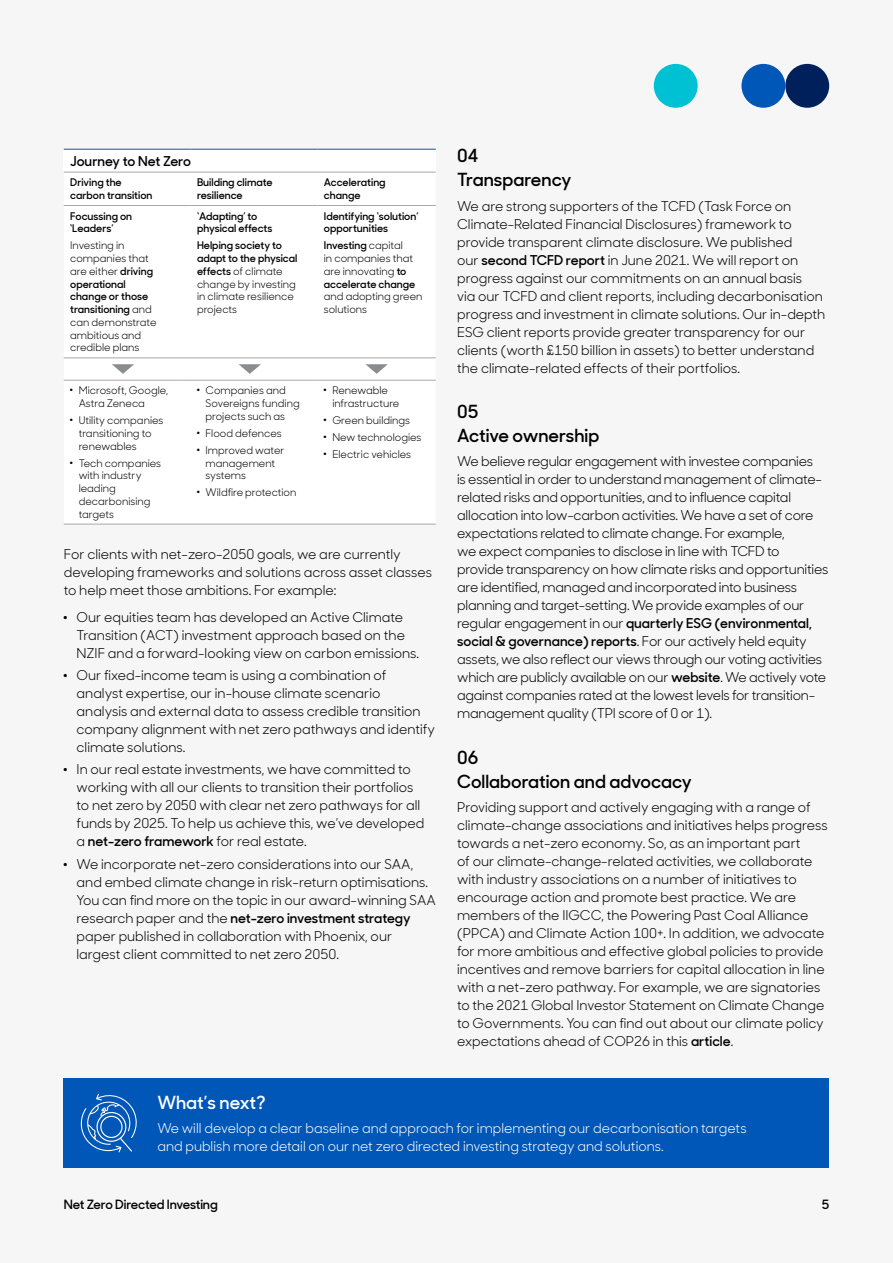
<style>
.page{position:relative;width:893px;height:1263px;background:#f6f6f6}
.page>*{position:absolute;margin:0;border:0;box-sizing:border-box;transform-origin:0 0}
.t1{font:600 18px/24px "Sharp Sans Display No 1";color:#000}
.t2{font:600 18px "Sharp Sans Display No 1";color:#fff}
.t3{font:13.5px/18px "Sharp Sans Display No 1";color:#000}
.t4{font:13.5px/18px "Sharp Sans Display No 1";color:#fff}
.t5{font:600 13.5px "Sharp Sans Display No 1";color:#000}
.t6{font:600 12.75px "Sharp Sans Display No 1";letter-spacing:-.01em;color:#000}
.t7{font:10.5px/12.8px "Sharp Sans Display No 1";color:#000}
.t8{font:600 10.5px/12.8px "Sharp Sans Display No 1";color:#000}
.s1{font-weight:600}
</style>
<div class="page">
<div style="left:64px;top:149px;width:372px;height:23px;background:#fff"></div>
<div style="left:64px;top:357px;width:372px;height:167px;background:#fff"></div>
<hr style="left:64px;top:172px;width:118px;height:1px;background:#a7a8a9">
<hr style="left:191px;top:172px;width:118px;height:1px;background:#a7a8a9">
<hr style="left:317px;top:172px;width:119px;height:1px;background:#a7a8a9">
<hr style="left:64px;top:205px;width:118px;height:1px;background:#a7a8a9">
<hr style="left:191px;top:205px;width:118px;height:1px;background:#a7a8a9">
<hr style="left:317px;top:205px;width:119px;height:1px;background:#a7a8a9">
<hr style="left:64px;top:524px;width:118px;height:1px;background:#a7a8a9">
<hr style="left:191px;top:524px;width:118px;height:1px;background:#a7a8a9">
<hr style="left:317px;top:524px;width:119px;height:1px;background:#a7a8a9">
<hr style="left:64px;top:149px;width:118px;height:1px;background:#0057b7">
<hr style="left:191px;top:149px;width:118px;height:1px;background:#0057b7">
<hr style="left:317px;top:149px;width:119px;height:1px;background:#0057b7">
<svg style="left:64px;top:358px;width:372px;height:23px"></svg>
<div style="left:64px;top:1078px;width:765px;height:90px;background:#0057b7"></div>
<svg style="left:80px;top:1093px;width:57px;height:60px"></svg>
<div style="left:785px;top:64px;width:44px;height:44px;background:#00205b;border-radius:50%"></div>
<div style="left:741px;top:64px;width:44px;height:44px;background:#0057b7;border-radius:50%"></div>
<div style="left:654px;top:64px;width:44px;height:44px;background:#00c1d4;border-radius:50%"></div>
<p class="t5" style="left:70px;top:150px;width:122px">Journey to Net Zero</p>
<p class="t8" style="left:70px;top:175px;width:84px">Driving the carbon transition</p>
<p class="t8" style="left:197px;top:175px;width:77px">Building climate resilience</p>
<p class="t8" style="left:324px;top:175px;width:63px">Accelerating change</p>
<p class="t8" style="left:70px;top:209px;width:64px">Focussing on ‘Leaders’</p>
<p class="t7" style="left:70px;top:238px;width:88px">Investing in companies that are either <span class="s1">driving operational change or those transitioning</span> and can demonstrate ambitious and credible plans</p>
<p class="t8" style="left:324px;top:209px;width:96px">Identifying ‘solution’ opportunities</p>
<p class="t7" style="left:324px;top:238px;width:93px"><span class="s1">Investing</span> capital<br>in companies that are innovating <span class="s1">to accelerate change</span></p>
<p class="t7" style="left:324px;top:289px;width:100px">and adopting green solutions</p>
<p class="t8" style="left:197px;top:209px;width:77px">‘Adapting’ to physical effects</p>
<p class="t7" style="left:197px;top:238px;width:102px"><span class="s1">Helping society to adapt to the physical effects</span> of climate change by investing in climate resilience projects</p>
<p class="t7" style="left:79px;top:383px;width:91px;text-indent:-9px"><sup>.</sup> Microsoft, Google,<br>Astra Zeneca</p>
<p class="t7" style="left:79px;top:413px;width:86px;text-indent:-9px"><sup>.</sup> Utility companies transitioning to renewables</p>
<p class="t7" style="left:79px;top:456px;width:84px;text-indent:-9px"><sup>.</sup> Tech companies with industry leading decarbonising targets</p>
<p class="t7" style="left:206px;top:383px;width:96px;text-indent:-9px"><sup>.</sup> Companies and<br>Sovereigns funding projects such as</p>
<p class="t7" style="left:197px;top:424px;width:89px;line-height:17px"><sup>.</sup> Flood defences <sup>.</sup> Improved water</p>
<p class="t7" style="left:206px;top:456px;width:71px">management systems</p>
<p class="t7" style="left:197px;top:485px;width:101px"><sup>.</sup> Wildfire protection</p>
<p class="t7" style="left:332px;top:383px;width:69px;text-indent:-9px"><sup>.</sup> Renewable infrastructure</p>
<p class="t7" style="left:324px;top:411px;width:99px;line-height:17px"><sup>.</sup> Green buildings<br><sup>.</sup> New technologies <sup>.</sup> Electric vehicles</p>
<p class="t3" style="left:64px;top:545px;width:370px">For clients with net-zero-2050 goals, we are currently developing frameworks and solutions across asset classes to help meet those ambitions. For example:</p>
<p class="t3" style="left:77px;top:607px;width:344px;text-indent:-13px"><sup>.</sup> Our equities team has developed an Active Climate<br>Transition (ACT) investment approach based on the<br>NZIF and a forward-looking view on carbon emissions.</p>
<p class="t3" style="left:77px;top:665px;width:360px;text-indent:-13px"><sup>.</sup> Our fixed-income team is using a combination of analyst expertise, our in-house climate scenario<br>analysis and external data to assess credible transition company alignment with net zero pathways and identify climate solutions.</p>
<p class="t3" style="left:77px;top:759px;width:349px;text-indent:-13px"><sup>.</sup> In our real estate investments, we have committed to working with all our clients to transition their portfolios to net zero by 2050 with clear net zero pathways for all funds by 2025. To help us achieve this, we’ve developed a <span class="s1">net-zero framework</span> for real estate.</p>
<p class="t3" style="left:77px;top:854px;width:361px;text-indent:-13px"><sup>.</sup> We incorporate net-zero considerations into our SAA, and embed climate change in risk-return optimisations.<br>You can find more on the topic in our award-winning SAA research paper and the <span class="s1">net-zero investment strategy </span>paper published in collaboration with Phoenix, our largest client committed to net zero 2050.</p>
<h1 class="t1" style="left:457px;top:143px;width:116px">04<br>Transparency</h1>
<p class="t3" style="left:457px;top:196px;width:370px">We are strong supporters of the TCFD (Task Force on Climate-Related Financial Disclosures) framework to provide transparent climate disclosure. We published<br>our <span class="s1">second TCFD report</span> in June 2021. We will report on progress against our commitments on an annual basis<br>via our TCFD and client reports, including decarbonisation progress and investment in climate solutions. Our in-depth ESG client reports provide greater transparency for our clients (worth £150 billion in assets) to better understand the climate-related effects of their portfolios.</p>
<h1 class="t1" style="left:457px;top:398px;width:144px">05<br>Active ownership</h1>
<p class="t3" style="left:457px;top:451px;width:373px">We believe regular engagement with investee companies<br>is essential in order to understand management of climate&shy;related risks and opportunities, and to influence capital allocation into low-carbon activities. We have a set of core expectations related to climate change. For example,<br>we expect companies to disclose in line with TCFD to provide transparency on how climate risks and opportunities are identified, managed and incorporated into business planning and target-setting. We provide examples of our regular engagement in our <span class="s1">quarterly ESG (environmental, social &amp; governance) reports</span>. For our actively held equity assets, we also reflect our views through our voting activities which are publicly available on our <span class="s1">website</span>. We actively vote against companies rated at the lowest levels for transition&shy;management quality (TPI score of 0 or 1).</p>
<h1 class="t1" style="left:457px;top:744px;width:236px">06<br>Collaboration and advocacy</h1>
<p class="t3" style="left:457px;top:797px;width:372px">Providing support and actively engaging with a range of climate-change associations and initiatives helps progress towards a net-zero economy. So, as an important part<br>of our climate-change-related activities, we collaborate with industry associations on a number of initiatives to encourage action and promote best practice. We are members of the IIGCC, the Powering Past Coal Alliance (PPCA) and Climate Action 100+. In addition, we advocate for more ambitious and effective global policies to provide incentives and remove barriers for capital allocation in line with a net-zero pathway. For example, we are signatories to the 2021 Global Investor Statement on Climate Change to Governments. You can find out about our climate policy expectations ahead of COP26 in this <span class="s1">article</span>.</p>
<h1 class="t2" style="left:157px;top:1088px;width:110px">What’s next?</h1>
<p class="t4" style="left:157px;top:1118px;width:591px">We will develop a clear baseline and approach for implementing our decarbonisation targets and publish more detail on our net zero directed investing strategy and solutions.</p>
<p class="t6" style="left:64px;top:1194px;width:156px">Net Zero Directed Investing</p>
<p class="t6" style="left:822px;top:1194px;width:9px">5</p>
</div>
